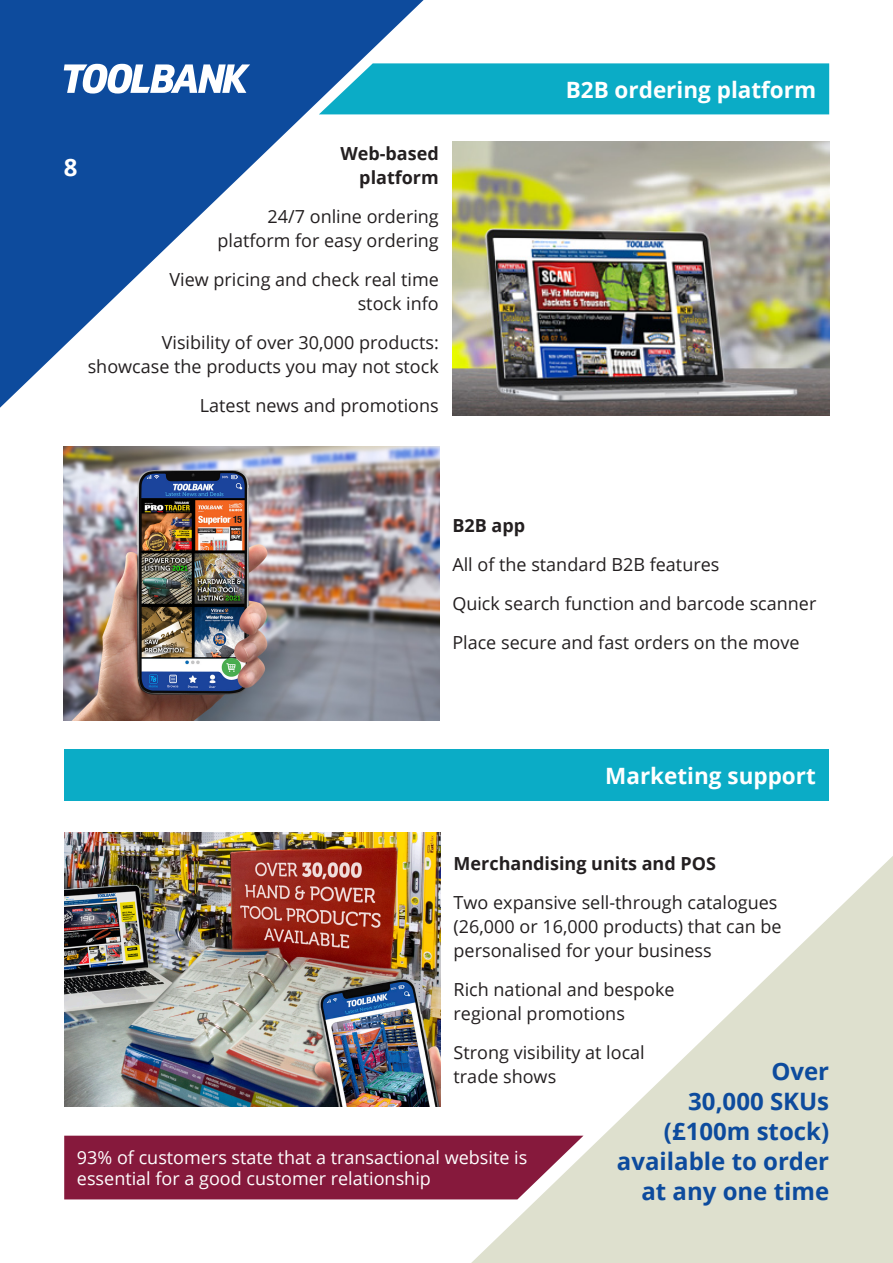
<style>
.page{position:relative;width:893px;height:1263px;background:#fff}
.page>*{position:absolute;margin:0;border:0;box-sizing:border-box;transform-origin:0 0}
.t1{font:700 24px/30px "Open Sans";color:#0d4b9d;text-align:right}
.t2{font:700 24px "Open Sans";color:#fff}
.t3{font:700 22.5px "Open Sans";color:#fff}
.t4{font:18px/24px "Open Sans";color:#231f20;text-align:right}
.t5{font:18px/21.6px "Open Sans";color:#fff}
.t6{font:700 18px/24px "Open Sans";color:#231f20;text-align:right}
</style>
<div class="page">
<svg style="left:0;top:0;width:468px;height:449px"></svg>
<svg style="left:64px;top:64px;width:186px;height:30px"></svg>
<img style="left:64px;top:832px;width:377px;height:274px">
<div style="left:64px;top:750px;width:765px;height:51px;background:#0bacc6"></div>
<img style="left:64px;top:446px;width:376px;height:275px">
<img style="left:453px;top:141px;width:376px;height:275px">
<svg style="left:319px;top:63px;width:510px;height:51px;background:#13abc6"></svg>
<svg style="left:471px;top:856px;width:422px;height:407px;fill:#dee0ce"></svg>
<div style="left:64px;top:1136px;width:519px;height:63px;background:#86193c"></div>
<h1 class="t2" style="left:64px;top:150px;width:15px">8</h1>
<p class="t6" style="left:340px;top:141px;width:100px">Web-based platform</p>
<p class="t4" style="left:217px;top:204px;width:223px">24/7 online ordering platform for easy ordering</p>
<p class="t4" style="left:169px;top:267px;width:271px">View pricing and check real time stock info</p>
<p class="t4" style="left:88px;top:330px;width:353px">Visibility of over 30,000 products: showcase the products you may not stock</p>
<p class="t4" style="left:200px;top:393px;width:240px">Latest news and promotions</p>
<p class="t3" style="left:566px;top:73px;width:252px">B2B ordering platform</p>
<p class="t6" style="left:452px;top:513px;width:74px">B2B app</p>
<p class="t4" style="left:452px;top:552px;width:269px">All of the standard B2B features</p>
<p class="t4" style="left:452px;top:591px;width:366px">Quick search function and barcode scanner</p>
<p class="t4" style="left:452px;top:630px;width:349px">Place secure and fast orders on the move</p>
<p class="t3" style="left:605px;top:760px;width:212px">Marketing support</p>
<p class="t6" style="left:454px;top:851px;width:264px">Merchandising units and POS</p>
<p class="t4" style="left:454px;top:890px;width:325px">Two expansive sell-through catalogues</p>
<p class="t4" style="left:454px;top:914px;width:330px">(26,000 or 16,000 products) that can be</p>
<p class="t4" style="left:454px;top:938px;width:260px">personalised for your business</p>
<p class="t4" style="left:454px;top:977px;width:223px">Rich national and bespoke</p>
<p class="t4" style="left:454px;top:1001px;width:173px">regional promotions</p>
<p class="t4" style="left:454px;top:1040px;width:193px">Strong visibility at local</p>
<p class="t4" style="left:454px;top:1064px;width:104px">trade shows</p>
<p class="t1" style="left:771px;top:1055px;width:59px">Over</p>
<p class="t1" style="left:617px;top:1085px;width:214px">30,000 SKUs (£100m stock) available to order at any one time</p>
<p class="t5" style="left:77px;top:1146px;width:452px">93% of customers state that a transactional website is essential for a good customer relationship</p>
</div>
